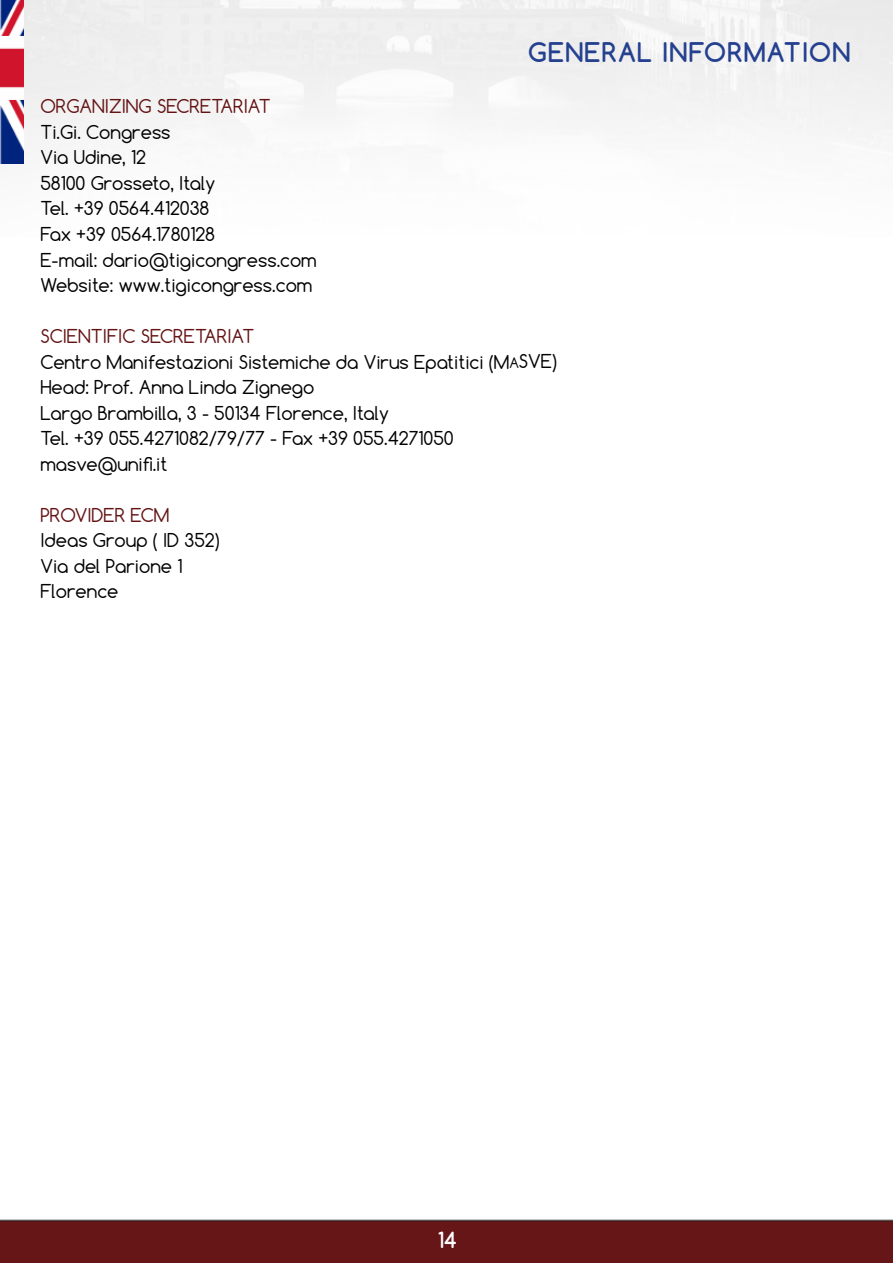
<style>
.page{position:relative;width:893px;height:1263px;background:#fff}
.page>*{position:absolute;margin:0;border:0;box-sizing:border-box;transform-origin:0 0}
.t1{font:700 25.5px "Comfortaa";letter-spacing:.05em;color:#25408f}
.t2{font:700 21px "Comfortaa";color:#fff}
.t3{font:18px/25.5px "Comfortaa";color:#000}
.t4{font:18px "Comfortaa";color:#651415}
.s1{color:#651415}
.s2{font-size:13.65px}
</style>
<div class="page">
<img style="left:0;top:0;width:893px;height:1263px">
<img style="left:0;top:0;width:23px;height:163px">
<h1 class="t1" style="left:528px;top:37px;width:324px">GENERAL INFORMATION</h1>
<p class="t4" style="left:40px;top:95px;width:232px">ORGANIZING SECRETARIAT</p>
<p class="t3" style="left:40px;top:119px;width:278px">Ti.Gi. Congress<br>Via Udine, 12<br>58100 Grosseto, Italy<br>Tel. +39 0564.412038<br>Fax +39 0564.1780128<br>E-mail: dario@tigicongress.com<br>Website: www.tigicongress.com</p>
<p class="t3" style="left:40px;top:323px;width:518px"><span class="s1">SCIENTIFIC SECRETARIAT<br></span>Centro Manifestazioni Sistemiche da Virus Epatitici (M<span class="s2">a</span>SVE)<br>Head: Prof. Anna Linda Zignego<br>Largo Brambilla, 3 - 50134 Florence, Italy<br>Tel. +39 055.4271082/79/77 - Fax +39 055.4271050 masve@unifi.it</p>
<p class="t4" style="left:40px;top:503px;width:130px">PROVIDER ECM</p>
<p class="t3" style="left:40px;top:527px;width:181px">Ideas Group ( ID 352)<br>Via del Parione 1<br>Florence</p>
<p class="t2" style="left:438px;top:1226px;width:20px">14</p>
</div>
